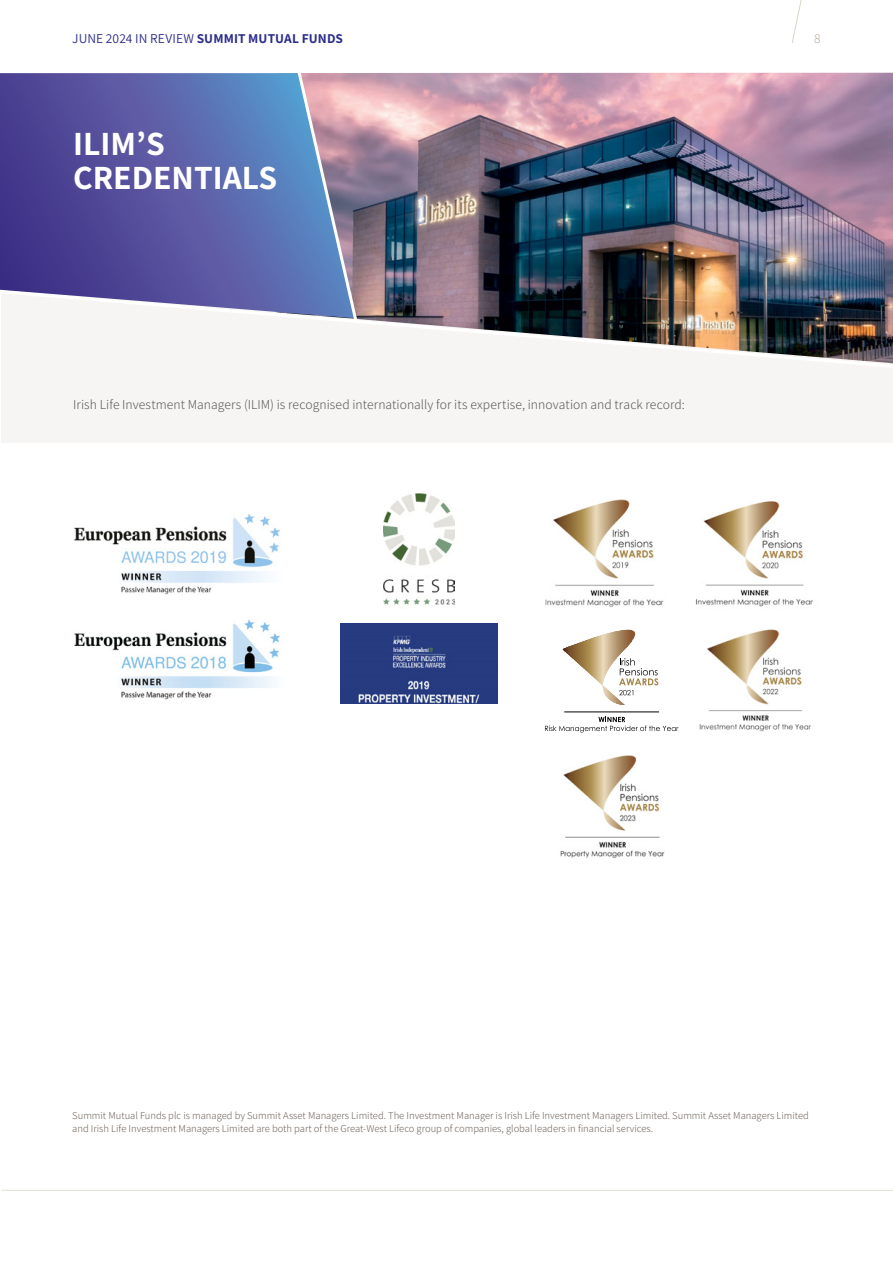
<style>
.page{position:relative;width:893px;height:1263px;background:#fff}
.page>*{position:absolute;margin:0;border:0;box-sizing:border-box;transform-origin:0 0}
.t1{font:700 33.9px/33.9px "Assistant";color:#fff}
.t2{font:300 13.5px "Assistant";letter-spacing:.005em;color:#575756}
.t3{font:700 13.5px "Assistant";letter-spacing:.01em;color:#2c2d8b}
.t4{font:300 13.5px "Assistant";color:#b9ae99}
.t5{font:300 10.5px/12.6px "Assistant";color:#6e6259}
.s1{font-weight:400}
</style>
<div class="page">
<svg style="left:792px;top:0;width:10px;height:43px"></svg>
<div style="left:1px;top:196px;width:892px;height:247px;background:#f6f5f3"></div>
<img style="left:359px;top:73px;width:534px;height:215px">
<svg style="left:0;top:73px;width:296px;height:215px;background:#5459a2"></svg>
<img style="left:0;top:288px;width:893px;height:79px">
<svg style="left:296px;top:73px;width:63px;height:251px;background:#8e92b5"></svg>
<hr style="left:1px;top:1190px;width:892px;height:1px;background:#e1ddd5">
<img style="left:74px;top:619px;width:207px;height:81px">
<img style="left:74px;top:513px;width:207px;height:82px">
<img style="left:545px;top:499px;width:119px;height:108px">
<img style="left:341px;top:624px;width:156px;height:80px">
<img style="left:696px;top:501px;width:117px;height:106px">
<svg style="left:635px;top:668px;width:23px;height:18px"></svg>
<hr style="left:562px;top:630px;width:1px;height:75px;background:#461f18">
<hr style="left:563px;top:630px;width:1px;height:75px;background:#49211a">
<hr style="left:564px;top:630px;width:1px;height:75px;background:#51291d">
<hr style="left:565px;top:630px;width:1px;height:75px;background:#572f20">
<hr style="left:566px;top:630px;width:1px;height:75px;background:#603823">
<hr style="left:567px;top:630px;width:1px;height:75px;background:#653f25">
<hr style="left:568px;top:630px;width:1px;height:75px;background:#6e4927">
<hr style="left:569px;top:630px;width:1px;height:75px;background:#724d28">
<hr style="left:570px;top:630px;width:1px;height:75px;background:#755029">
<hr style="left:571px;top:630px;width:1px;height:75px;background:#78532a">
<hr style="left:572px;top:630px;width:1px;height:75px;background:#7b562c">
<hr style="left:573px;top:630px;width:1px;height:75px;background:#7d582d">
<hr style="left:574px;top:630px;width:1px;height:75px;background:#805c2f">
<hr style="left:575px;top:630px;width:1px;height:75px;background:#835f30">
<hr style="left:576px;top:630px;width:1px;height:75px;background:#866231">
<hr style="left:577px;top:630px;width:1px;height:75px;background:#886533">
<hr style="left:578px;top:630px;width:1px;height:75px;background:#8c6936">
<hr style="left:579px;top:630px;width:1px;height:75px;background:#8f6d38">
<hr style="left:580px;top:630px;width:1px;height:75px;background:#916f3a">
<hr style="left:581px;top:630px;width:1px;height:75px;background:#95733c">
<hr style="left:582px;top:630px;width:1px;height:75px;background:#98773e">
<hr style="left:583px;top:630px;width:1px;height:75px;background:#9c7a41">
<hr style="left:584px;top:630px;width:1px;height:75px;background:#9e7d44">
<hr style="left:585px;top:630px;width:1px;height:75px;background:#a18146">
<hr style="left:586px;top:630px;width:1px;height:75px;background:#a58549">
<hr style="left:587px;top:630px;width:1px;height:75px;background:#a8894c">
<hr style="left:588px;top:630px;width:1px;height:75px;background:#aa8c4f">
<hr style="left:589px;top:630px;width:1px;height:75px;background:#ad9051">
<hr style="left:590px;top:630px;width:1px;height:75px;background:#b19354">
<hr style="left:591px;top:630px;width:1px;height:75px;background:#b5995d">
<hr style="left:592px;top:630px;width:1px;height:75px;background:#b99d62">
<hr style="left:593px;top:630px;width:1px;height:75px;background:#bea36b">
<hr style="left:594px;top:630px;width:1px;height:75px;background:#c2a872">
<hr style="left:595px;top:630px;width:1px;height:75px;background:#c7ae7b">
<hr style="left:596px;top:630px;width:1px;height:75px;background:#cab281">
<hr style="left:597px;top:630px;width:1px;height:75px;background:#cfb98a">
<hr style="left:598px;top:630px;width:1px;height:75px;background:#d4bd92">
<hr style="left:599px;top:630px;width:1px;height:75px;background:#d9c49b">
<hr style="left:600px;top:630px;width:1px;height:75px;background:#ddc9a2">
<hr style="left:601px;top:630px;width:1px;height:75px;background:#e2cfac">
<hr style="left:602px;top:630px;width:1px;height:75px;background:#e6d5b4">
<hr style="left:603px;top:630px;width:1px;height:75px;background:#ebdbbd">
<hr style="left:604px;top:630px;width:1px;height:75px;background:#e7d5b6">
<hr style="left:605px;top:630px;width:1px;height:75px;background:#e3d1b1">
<hr style="left:606px;top:630px;width:1px;height:75px;background:#decaaa">
<hr style="left:607px;top:630px;width:1px;height:75px;background:#dbc6a5">
<hr style="left:608px;top:630px;width:1px;height:75px;background:#d6c09f">
<hr style="left:609px;top:630px;width:1px;height:75px;background:#d2bc9a">
<hr style="left:610px;top:630px;width:1px;height:75px;background:#cdb694">
<hr style="left:611px;top:630px;width:1px;height:75px;background:#cab18e">
<hr style="left:612px;top:630px;width:1px;height:75px;background:#c5ac88">
<hr style="left:613px;top:630px;width:1px;height:75px;background:#c1a783">
<hr style="left:614px;top:630px;width:1px;height:75px;background:#bda27e">
<hr style="left:615px;top:630px;width:1px;height:75px;background:#b99e79">
<hr style="left:616px;top:630px;width:1px;height:75px;background:#b49773">
<hr style="left:617px;top:630px;width:1px;height:75px;background:#b0936f">
<hr style="left:618px;top:630px;width:1px;height:75px;background:#ab8d69">
<hr style="left:619px;top:630px;width:1px;height:75px;background:#a88964">
<hr style="left:620px;top:630px;width:1px;height:75px;background:#a3845f">
<hr style="left:621px;top:630px;width:1px;height:75px;background:#a1815c">
<hr style="left:622px;top:630px;width:1px;height:75px;background:#9e7c56">
<hr style="left:623px;top:630px;width:1px;height:75px;background:#9d7853">
<hr style="left:624px;top:630px;width:1px;height:75px;background:#9a744e">
<hr style="left:625px;top:630px;width:1px;height:75px;background:#99704a">
<hr style="left:626px;top:630px;width:1px;height:75px;background:#966c45">
<hr style="left:627px;top:630px;width:1px;height:75px;background:#946842">
<hr style="left:628px;top:630px;width:1px;height:75px;background:#92633d">
<hr style="left:629px;top:630px;width:1px;height:75px;background:#905f39">
<hr style="left:630px;top:630px;width:1px;height:75px;background:#8e5c35">
<hr style="left:631px;top:630px;width:1px;height:75px;background:#8b5630">
<hr style="left:632px;top:630px;width:3px;height:75px;background:#8b552f">
<hr style="left:564px;top:712px;width:95px;height:1px;background:#000">
<svg style="left:545px;top:717px;width:133px;height:15px"></svg>
<img style="left:383px;top:494px;width:72px;height:111px">
<img style="left:699px;top:629px;width:112px;height:103px">
<img style="left:560px;top:755px;width:105px;height:104px">
<p class="t3" style="left:72px;top:29px;width:272px"><span class="s1">JUNE 2024 IN REVIEW</span> SUMMIT MUTUAL FUNDS</p>
<p class="t4" style="left:814px;top:29px;width:8px">8</p>
<h1 class="t1" style="left:73px;top:125px;width:205px">ILIM’S<br>CREDENTIALS</h1>
<p class="t2" style="left:73px;top:395px;width:613px">Irish Life Investment Managers (ILIM) is recognised internationally for its expertise, innovation and track record:</p>
<p class="t5" style="left:72px;top:1109px;width:738px">Summit Mutual Funds plc is managed by Summit Asset Managers Limited. The Investment Manager is Irish Life Investment Managers Limited. Summit Asset Managers Limited and Irish Life Investment Managers Limited are both part of the Great-West Lifeco group of companies, global leaders in financial services.</p>
</div>
